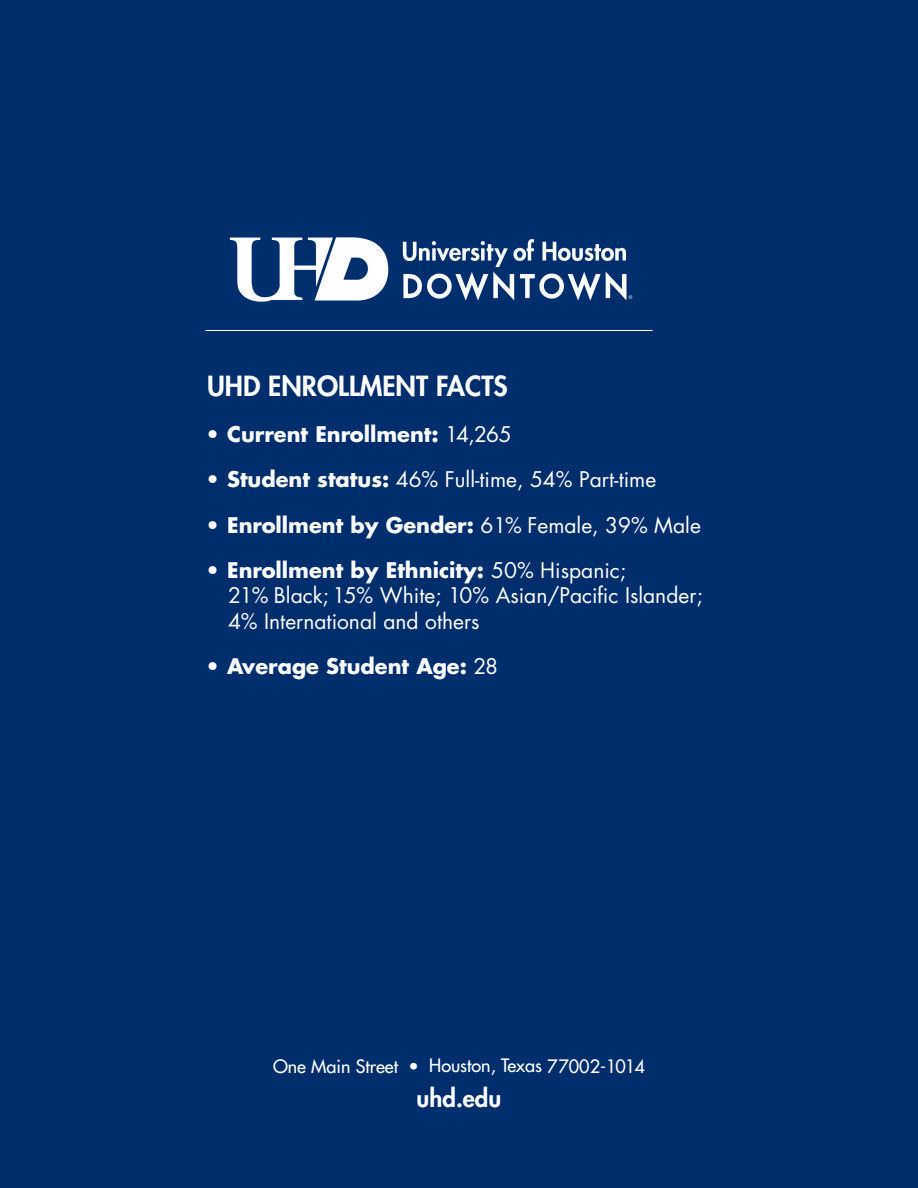
<style>
.page{position:relative;width:918px;height:1188px;background:#002e6d}
.page>*{position:absolute;margin:0;border:0;box-sizing:border-box;transform-origin:0 0}
.t1{font:800 27px "Futura Std";color:#fff}
.t2{font:800 24px "Futura Std";color:#fff}
.t3{font:21px/25.2px "Futura Std";color:#fff}
.t4{font:700 21px "Futura Std";color:#fff}
.t5{font:500 18px "Futura Std";color:#fff}
.s1{font-weight:400}
.s2{font-weight:700}
</style>
<div class="page">
<hr style="left:206px;top:330px;width:447px;height:1px;background:#fff">
<img style="left:229px;top:237px;width:404px;height:64px">
<h2 class="t1" style="left:207px;top:369px;width:302px">UHD ENROLLMENT FACTS</h2>
<p class="t4" style="left:206px;top:420px;width:308px">• Current Enrollment: <span class="s1">14,265</span></p>
<p class="t3" style="left:206px;top:467px;width:452px"><span class="s2">• Student status:</span> 46% Full-time, 54% Part-time</p>
<p class="t4" style="left:206px;top:511px;width:497px">• Enrollment by Gender: <span class="s1">61% Female, 39% Male</span></p>
<p class="t3" style="left:228px;top:558px;width:476px;text-indent:-22px"><span class="s2">• Enrollment by Ethnicity:</span> 50% Hispanic;<br>21% Black; 15% White; 10% Asian/Pacific Islander;<br>4% International and others</p>
<p class="t4" style="left:206px;top:652px;width:294px">• Average Student Age: <span class="s1">28</span></p>
<p class="t5" style="left:273px;top:1055px;width:374px">One Main Street • Houston, Texas 77002-1014</p>
<p class="t2" style="left:417px;top:1083px;width:86px">uhd.edu</p>
</div>
